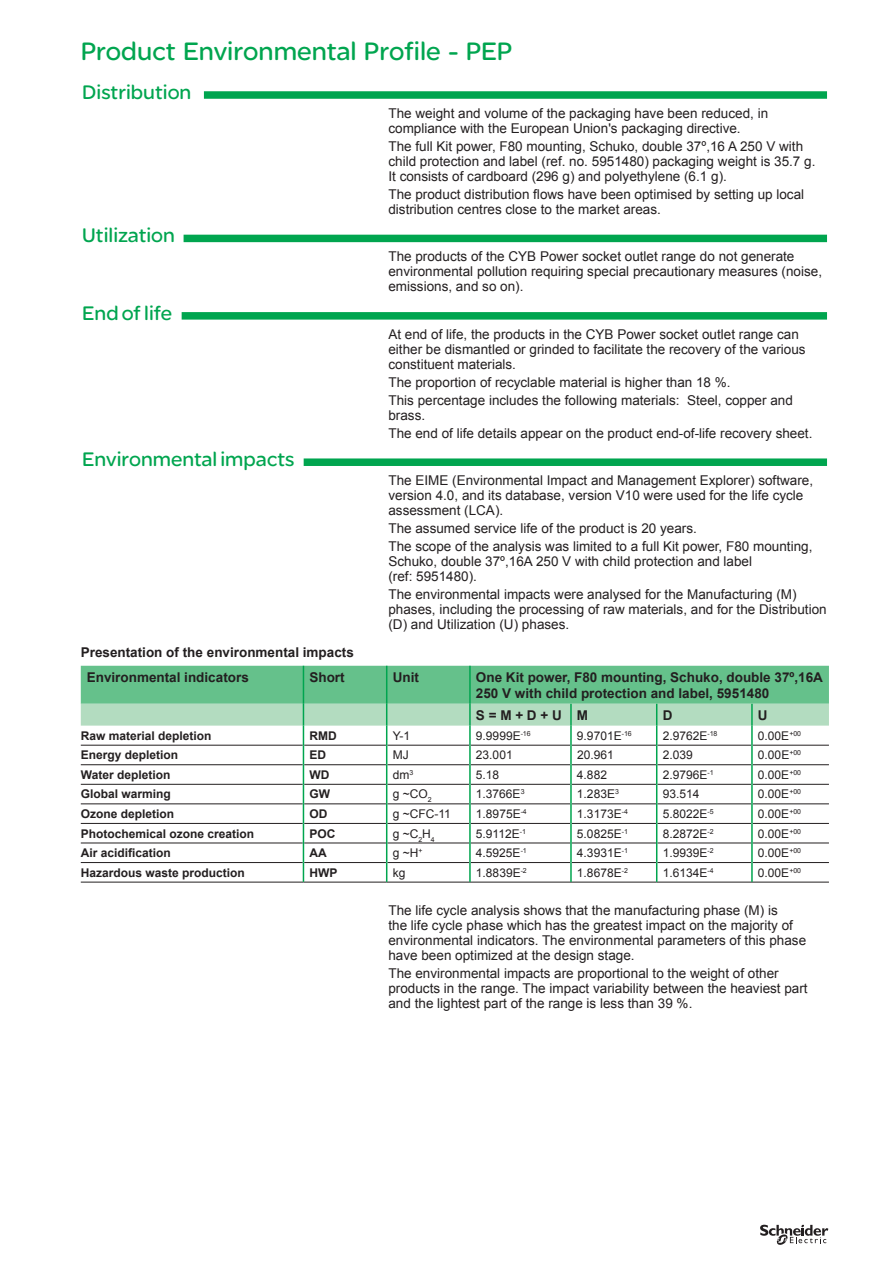
<style>
.page{position:relative;width:893px;height:1263px;background:#fff}
.page>*{position:absolute;margin:0;border:0;box-sizing:border-box;transform-origin:0 0}
.t1{font:27px "SE Optimist";color:#00a54f}
.t2{font:21px "SE Optimist";color:#00a54f}
.t3{font:13.5px/15px "Arial";color:#231f20}
.t4{font:700 13.5px/24.3px "Arial";color:#231f20}
.t5{font:12px "Arial";color:#231f20}
.t6{font:700 12px "Arial";color:#231f20}
</style>
<div class="page">
<svg style="left:760px;top:1225px;width:68px;height:20px"></svg>
<div style="left:204px;top:91px;width:623px;height:8px;background:#00a54f"></div>
<div style="left:184px;top:235px;width:643px;height:7px;background:#00a54f"></div>
<div style="left:182px;top:312px;width:645px;height:8px;background:#00a54f"></div>
<div style="left:304px;top:458px;width:523px;height:8px;background:#00a54f"></div>
<hr style="left:81px;top:882px;width:222px;height:1px;background:#231f20">
<hr style="left:303px;top:882px;width:84px;height:1px;background:#231f20">
<hr style="left:387px;top:882px;width:83px;height:1px;background:#231f20">
<hr style="left:470px;top:882px;width:101px;height:1px;background:#231f20">
<hr style="left:571px;top:882px;width:86px;height:1px;background:#231f20">
<hr style="left:657px;top:882px;width:95px;height:1px;background:#231f20">
<hr style="left:752px;top:882px;width:77px;height:1px;background:#231f20">
<svg style="left:81px;top:666px;width:748px;height:216px"></svg>
<hr style="left:751px;top:862px;width:2px;height:20px;background:#00a54f">
<h1 class="t1" style="left:81px;top:36px;width:433px">Product Environmental Profile - PEP</h1>
<h2 class="t2" style="left:82px;top:80px;width:111px">Distribution</h2>
<p class="t3" style="left:388px;top:106px;width:381px">The weight and volume of the packaging have been reduced, in compliance with the European Union's packaging directive.</p>
<p class="t3" style="left:388px;top:139px;width:428px">The full Kit power, F80 mounting, Schuko, double 37º,16 A 250 V with child protection and label (ref. no. 5951480) packaging weight is 35.7 g.<br>It consists of cardboard (296 g) and polyethylene (6.1 g).</p>
<p class="t3" style="left:388px;top:187px;width:417px">The product distribution flows have been optimised by setting up local distribution centres close to the market areas.</p>
<h2 class="t2" style="left:82px;top:223px;width:94px">Utilization</h2>
<p class="t3" style="left:388px;top:249px;width:435px">The products of the CYB Power socket outlet range do not generate environmental pollution requiring special precautionary measures (noise, emissions, and so on).</p>
<h2 class="t2" style="left:82px;top:301px;width:91px">End of life</h2>
<p class="t3" style="left:388px;top:327px;width:419px">At end of life, the products in the CYB Power socket outlet range can either be dismantled or grinded to facilitate the recovery of the various constituent materials.</p>
<p class="t3" style="left:388px;top:373px;width:406px;line-height:18px">The proportion of recyclable material is higher than 18 %.<br>This percentage includes the following materials: Steel, copper and</p>
<p class="t3" style="left:388px;top:406px;width:425px;line-height:18px">brass.<br>The end of life details appear on the product end-of-life recovery sheet.</p>
<h2 class="t2" style="left:82px;top:447px;width:214px">Environmental impacts</h2>
<p class="t3" style="left:388px;top:473px;width:426px">The EIME (Environmental Impact and Management Explorer) software, version 4.0, and its database, version V10 were used for the life cycle assessment (LCA).</p>
<p class="t3" style="left:388px;top:520px;width:425px;line-height:18px">The assumed service life of the product is 20 years.<br>The scope of the analysis was limited to a full Kit power, F80 mounting,</p>
<p class="t3" style="left:388px;top:554px;width:365px">Schuko, double 37º,16A 250 V with child protection and label (ref: 5951480).</p>
<p class="t3" style="left:388px;top:587px;width:440px">The environmental impacts were analysed for the Manufacturing (M) phases, including the processing of raw materials, and for the Distribution (D) and Utilization (U) phases.</p>
<p class="t4" style="left:87px;top:641px;width:269px;text-indent:-6px">Presentation of the environmental impacts<br>Environmental indicators</p>
<p class="t4" style="left:309px;top:665px;width:37px">Short</p>
<p class="t4" style="left:393px;top:665px;width:28px">Unit</p>
<p class="t4" style="left:476px;top:669px;width:349px;line-height:16.2px">One Kit power, F80 mounting, Schuko, double 37º,16A<br>250 V with child protection and label, 5951480</p>
<p class="t4" style="left:476px;top:703px;width:114px">S = M + D + U M</p>
<p class="t4" style="left:663px;top:703px;width:11px">D</p>
<p class="t4" style="left:758px;top:703px;width:11px">U</p>
<p class="t6" style="left:81px;top:727px;width:132px">Raw material depletion</p>
<p class="t6" style="left:309px;top:727px;width:29px">RMD</p>
<p class="t5" style="left:393px;top:727px;width:19px">Y-1</p>
<p class="t5" style="left:476px;top:727px;width:56px">9.9999E<sup>-16</sup></p>
<p class="t5" style="left:577px;top:727px;width:56px">9.9701E<sup>-16</sup></p>
<p class="t5" style="left:663px;top:727px;width:56px">2.9762E<sup>-18</sup></p>
<p class="t5" style="left:758px;top:727px;width:45px">0.00E<sup>+00</sup></p>
<p class="t6" style="left:81px;top:747px;width:99px">Energy depletion</p>
<p class="t6" style="left:309px;top:747px;width:18px">ED</p>
<p class="t5" style="left:393px;top:747px;width:17px">MJ</p>
<p class="t5" style="left:476px;top:747px;width:38px">23.001</p>
<p class="t5" style="left:577px;top:747px;width:38px">20.961</p>
<p class="t5" style="left:663px;top:747px;width:32px">2.039</p>
<p class="t5" style="left:758px;top:747px;width:45px">0.00E<sup>+00</sup></p>
<p class="t6" style="left:81px;top:767px;width:91px">Water depletion</p>
<p class="t6" style="left:309px;top:767px;width:21px">WD</p>
<p class="t5" style="left:393px;top:767px;width:22px">dm<sup>3</sup></p>
<p class="t5" style="left:476px;top:767px;width:25px">5.18</p>
<p class="t5" style="left:577px;top:767px;width:32px">4.882</p>
<p class="t5" style="left:663px;top:767px;width:52px">2.9796E<sup>-1</sup></p>
<p class="t5" style="left:758px;top:767px;width:45px">0.00E<sup>+00</sup></p>
<p class="t6" style="left:81px;top:786px;width:92px">Global warming</p>
<p class="t6" style="left:309px;top:786px;width:22px">GW</p>
<p class="t5" style="left:393px;top:786px;width:40px">g ~CO<sub>2</sub></p>
<p class="t5" style="left:476px;top:786px;width:50px">1.3766E<sup>3</sup></p>
<p class="t5" style="left:577px;top:786px;width:43px">1.283E<sup>3</sup></p>
<p class="t5" style="left:663px;top:786px;width:38px">93.514</p>
<p class="t5" style="left:758px;top:786px;width:45px">0.00E<sup>+00</sup></p>
<p class="t6" style="left:81px;top:806px;width:95px">Ozone depletion</p>
<p class="t6" style="left:309px;top:806px;width:19px">OD</p>
<p class="t5" style="left:393px;top:806px;width:60px">g ~CFC-11</p>
<p class="t5" style="left:476px;top:806px;width:52px">1.8975E<sup>-4</sup></p>
<p class="t5" style="left:577px;top:806px;width:52px">1.3173E<sup>-4</sup></p>
<p class="t5" style="left:663px;top:806px;width:52px">5.8022E<sup>-5</sup></p>
<p class="t5" style="left:758px;top:806px;width:45px">0.00E<sup>+00</sup></p>
<p class="t6" style="left:81px;top:825px;width:175px">Photochemical ozone creation</p>
<p class="t6" style="left:309px;top:825px;width:28px">POC</p>
<p class="t5" style="left:393px;top:825px;width:44px">g ~C<sub>2</sub>H<sub>4</sub></p>
<p class="t5" style="left:476px;top:825px;width:52px">5.9112E<sup>-1</sup></p>
<p class="t5" style="left:577px;top:825px;width:52px">5.0825E<sup>-1</sup></p>
<p class="t5" style="left:663px;top:825px;width:52px">8.2872E<sup>-2</sup></p>
<p class="t5" style="left:758px;top:825px;width:45px">0.00E<sup>+00</sup></p>
<p class="t6" style="left:81px;top:845px;width:92px">Air acidification</p>
<p class="t6" style="left:309px;top:845px;width:19px">AA</p>
<p class="t5" style="left:393px;top:845px;width:31px">g ~H<sup>+</sup></p>
<p class="t5" style="left:476px;top:845px;width:52px">4.5925E<sup>-1</sup></p>
<p class="t5" style="left:577px;top:845px;width:52px">4.3931E<sup>-1</sup></p>
<p class="t5" style="left:663px;top:845px;width:52px">1.9939E<sup>-2</sup></p>
<p class="t5" style="left:758px;top:845px;width:45px">0.00E<sup>+00</sup></p>
<p class="t6" style="left:81px;top:864px;width:166px">Hazardous waste production</p>
<p class="t6" style="left:309px;top:864px;width:29px">HWP</p>
<p class="t5" style="left:393px;top:865px;width:14px">kg</p>
<p class="t5" style="left:476px;top:865px;width:52px">1.8839E<sup>-2</sup></p>
<p class="t5" style="left:577px;top:865px;width:52px">1.8678E<sup>-2</sup></p>
<p class="t5" style="left:663px;top:865px;width:52px">1.6134E<sup>-4</sup></p>
<p class="t5" style="left:758px;top:865px;width:45px">0.00E<sup>+00</sup></p>
<p class="t3" style="left:388px;top:902px;width:419px">The life cycle analysis shows that the manufacturing phase (M) is<br>the life cycle phase which has the greatest impact on the majority of environmental indicators. The environmental parameters of this phase have been optimized at the design stage.</p>
<p class="t3" style="left:388px;top:965px;width:421px">The environmental impacts are proportional to the weight of other products in the range. The impact variability between the heaviest part and the lightest part of the range is less than 39 %.</p>
</div>
